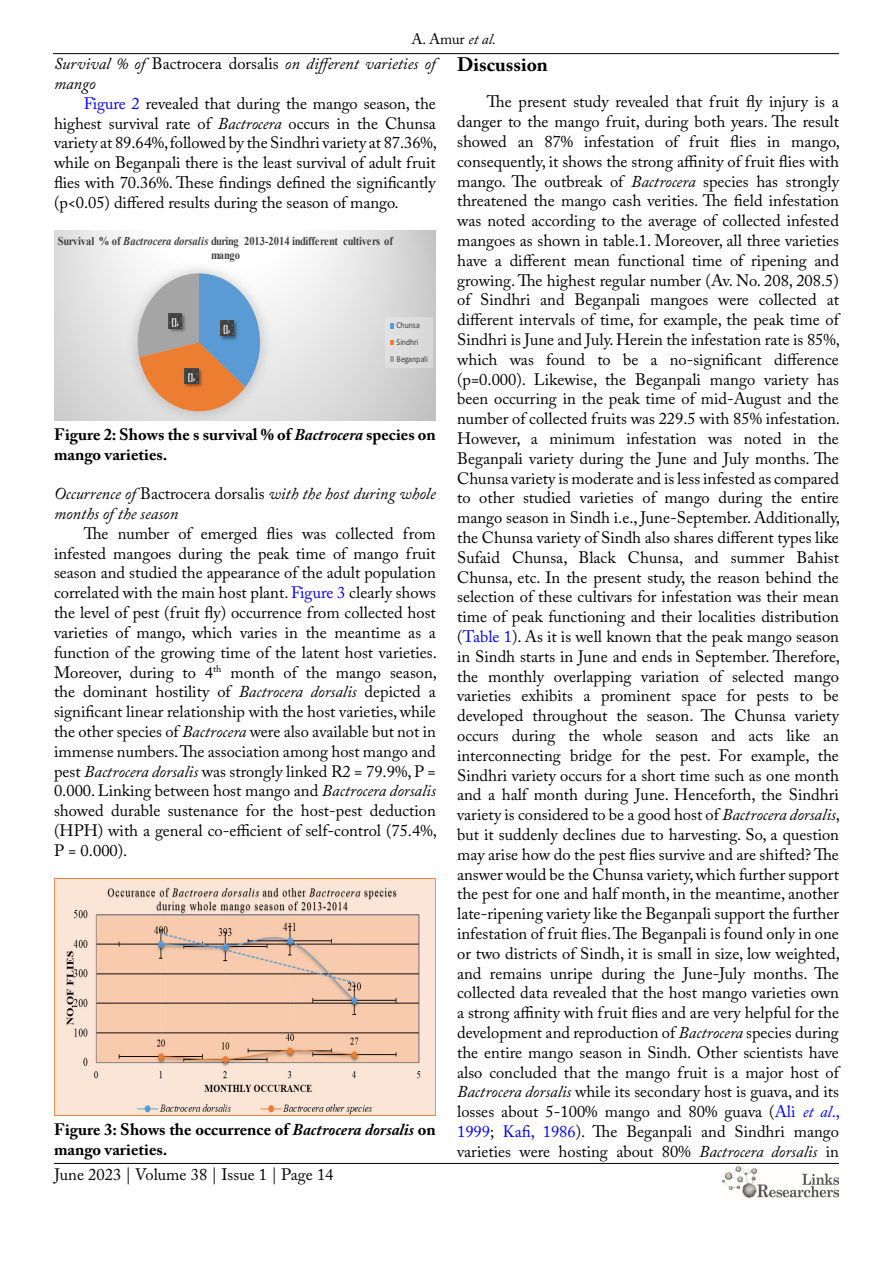
<style>
.page{position:relative;width:893px;height:1263px;background:#fff}
.page>*{position:absolute;margin:0;border:0;box-sizing:border-box;transform-origin:0 0}
.t1{font:700 19.5px "Adobe Caslon Pro";color:#000}
.t2{font:16.5px/19.8px "Adobe Caslon Pro";color:#000;text-align:justify}
.t3{font:italic 16.5px/19.8px "Adobe Caslon Pro";color:#000}
.t4{font:700 16.5px/19.8px "Adobe Caslon Pro";color:#000}
.t5{font:15px "Adobe Caslon Pro";color:#000}
.t6{font:700 12px/13.4px "Times New Roman";letter-spacing:-.02em;color:#404040;text-align:center;scale:.89 1}
.t7{font:700 9.75px "Calibri";color:#fff;scale:.89 1}
.t8{font:9px/16.8px "Calibri";letter-spacing:-.015em;color:#404040;scale:.89 1}
.s1{font-style:italic}
.s2{font-style:normal}
.s3{color:#00f}
.s4{font-style:italic;color:#00f}
</style>
<div class="page">
<hr style="left:53px;top:53px;width:786px;height:1px;background:#000">
<hr style="left:54px;top:1163px;width:785px;height:1px;background:#000">
<img style="left:722px;top:1166px;width:117px;height:32px">
<svg style="left:54px;top:231px;width:382px;height:189px"></svg>
<img style="left:54px;top:879px;width:382px;height:236px">
<p class="t5" style="left:411px;top:31px;width:86px">A. Amur <span class="s1">et al.</span></p>
<p class="t3" style="left:54px;top:54px;width:383px">Survival % of <span class="s2">Bactrocera dorsalis</span> on different varieties of mango</p>
<p class="t2" style="left:54px;top:93px;width:384px;text-indent:30px"><span class="s3">Figure 2</span> revealed that during the mango season, the highest survival rate of <span class="s1">Bactrocera</span> occurs in the Chunsa variety at 89.64%, followed by the Sindhri variety at 87.36%, while on Beganpali there is the least survival of adult fruit flies with 70.36%. These findings defined the significantly (p&lt;0.05) differed results during the season of mango.</p>
<p class="t6" style="left:58px;top:234px;width:378px">Survival % of <span class="s1">Bactrocera dorsalis</span> during 2013-2014 indifferent cultivers of mango</p>
<p class="t7" style="left:171px;top:315px;width:10px">[],</p>
<p class="t7" style="left:188px;top:370px;width:10px">[],</p>
<p class="t7" style="left:223px;top:322px;width:10px">[],</p>
<p class="t8" style="left:396px;top:317px;width:37px">Chunsa<br>Sindhri<br>Beganpali</p>
<p class="t4" style="left:54px;top:424px;width:383px">Figure 2: Shows the s survival % of <span class="s1">Bactrocera</span> species on mango varieties.</p>
<p class="t3" style="left:54px;top:484px;width:383px">Occurrence of <span class="s2">Bactrocera dorsalis</span> with the host during whole months of the season</p>
<p class="t2" style="left:54px;top:523px;width:384px;text-indent:30px">The number of emerged flies was collected from infested mangoes during the peak time of mango fruit season and studied the appearance of the adult population correlated with the main host plant. <span class="s3">Figure 3</span> clearly shows the level of pest (fruit fly) occurrence from collected host varieties of mango, which varies in the meantime as a function of the growing time of the latent host varieties.<br>Moreover, during to 4<sup>th</sup> month of the mango season, the dominant hostility of <span class="s1">Bactrocera dorsalis</span> depicted a significant linear relationship with the host varieties, while the other species of <span class="s1">Bactrocera</span> were also available but not in immense numbers. The association among host mango and pest <span class="s1">Bactrocera dorsalis</span> was strongly linked R2 = 79.9%, P = 0.000. Linking between host mango and <span class="s1">Bactrocera dorsalis </span>showed durable sustenance for the host-pest deduction (HPH) with a general co-efficient of self-control (75.4%, P = 0.000).</p>
<p class="t4" style="left:54px;top:1119px;width:383px">Figure 3: Shows the occurrence of <span class="s1">Bactrocera dorsalis</span> on mango varieties.</p>
<p class="t2" style="left:54px;top:1164px;width:281px">June 2023 | Volume 38 | Issue 1 | Page 14</p>
<p class="t1" style="left:457px;top:53px;width:92px">Discussion</p>
<p class="t2" style="left:457px;top:92px;width:385px;text-indent:30px">The present study revealed that fruit fly injury is a danger to the mango fruit, during both years. The result showed an 87% infestation of fruit flies in mango, consequently, it shows the strong affinity of fruit flies with mango. The outbreak of <span class="s1">Bactrocera</span> species has strongly threatened the mango cash verities. The field infestation was noted according to the average of collected infested mangoes as shown in table.1. Moreover, all three varieties have a different mean functional time of ripening and growing. The highest regular number (Av. No. 208, 208.5) of Sindhri and Beganpali mangoes were collected at different intervals of time, for example, the peak time of Sindhri is June and July. Herein the infestation rate is 85%, which was found to be a no-significant difference (p=0.000). Likewise, the Beganpali mango variety has been occurring in the peak time of mid-August and the number of collected fruits was 229.5 with 85% infestation.<br>However, a minimum infestation was noted in the Beganpali variety during the June and July months. The Chunsa variety is moderate and is less infested as compared to other studied varieties of mango during the entire mango season in Sindh i.e., June-September. Additionally, the Chunsa variety of Sindh also shares different types like Sufaid Chunsa, Black Chunsa, and summer Bahist Chunsa, etc. In the present study, the reason behind the selection of these cultivars for infestation was their mean time of peak functioning and their localities distribution (<span class="s3">Table 1</span>). As it is well known that the peak mango season in Sindh starts in June and ends in September. Therefore, the monthly overlapping variation of selected mango varieties exhibits a prominent space for pests to be developed throughout the season. The Chunsa variety occurs during the whole season and acts like an interconnecting bridge for the pest. For example, the Sindhri variety occurs for a short time such as one month and a half month during June. Henceforth, the Sindhri variety is considered to be a good host of <span class="s1">Bactrocera dorsalis</span>, but it suddenly declines due to harvesting. So, a question may arise how do the pest flies survive and are shifted? The answer would be the Chunsa variety, which further support the pest for one and half month, in the meantime, another late-ripening variety like the Beganpali support the further infestation of fruit flies. The Beganpali is found only in one or two districts of Sindh, it is small in size, low weighted, and remains unripe during the June-July months. The collected data revealed that the host mango varieties own a strong affinity with fruit flies and are very helpful for the development and reproduction of <span class="s1">Bactrocera</span> species during the entire mango season in Sindh. Other scientists have also concluded that the mango fruit is a major host of <span class="s1">Bactrocera dorsalis</span> while its secondary host is guava, and its losses about 5-100% mango and 80% guava (<span class="s3">Ali</span> <span class="s4">et al</span><span class="s3">., 1999</span>; <span class="s3">Kafi, 1986</span>). The Beganpali and Sindhri mango varieties were hosting about 80% <span class="s1">Bactrocera dorsalis</span> in</p>
</div>
